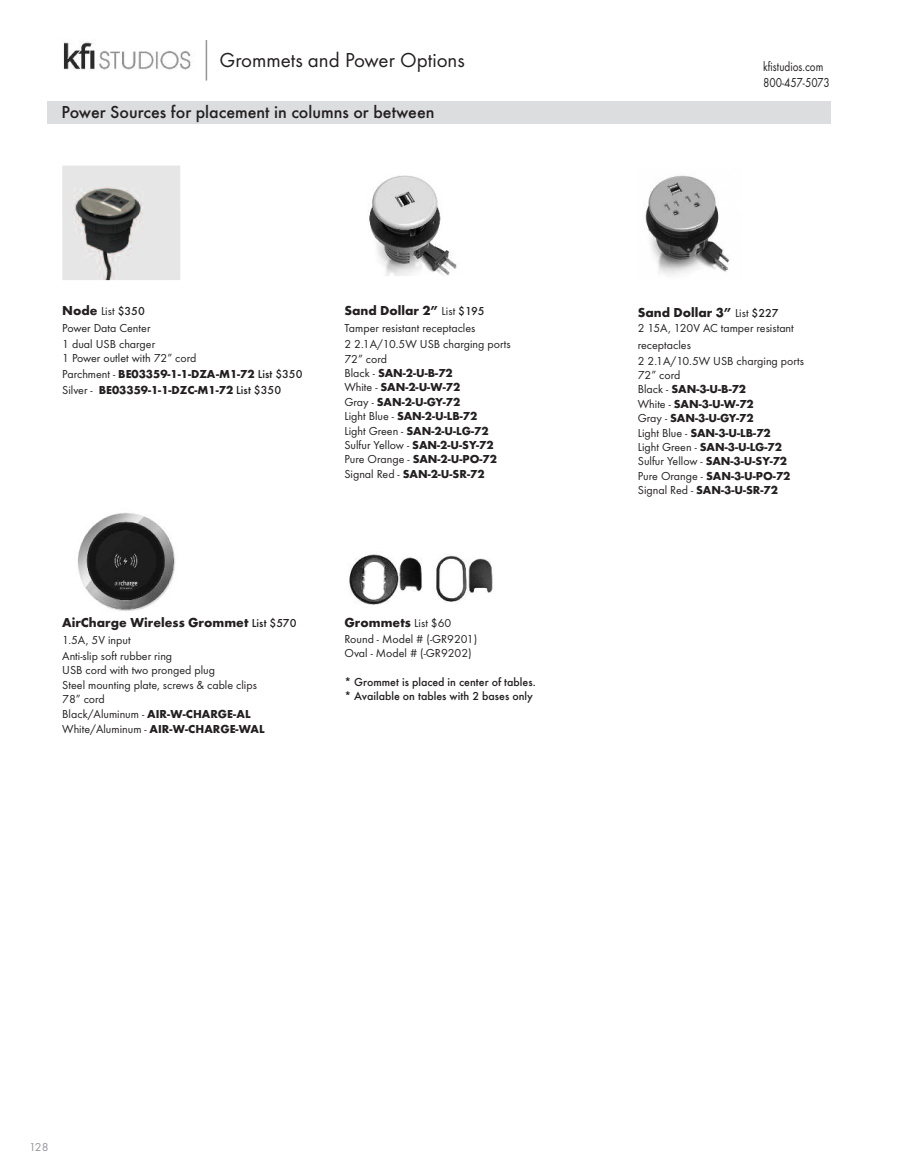
<style>
.page{position:relative;width:905px;height:1175px;background:#fff}
.page>*{position:absolute;margin:0;border:0;box-sizing:border-box;transform-origin:0 0}
.t1{font:21px "Futura T";color:#231f20}
.t2{font:500 18px "Futura T";color:#231f20}
.t3{font:700 13.5px "Futura T";color:#231f20}
.t4{font:13.5px/16.2px "Futura T";color:#231f20;scale:.83 1}
.t5{font:700 12px/14.4px "Futura T";color:#231f20}
.t6{font:12px/14.7px "Futura T";color:#231f20}
.t7{font:500 12px/14.4px "Futura T";color:#231f20}
.t8{font:12px "Futura T";color:#939598}
.s1{font-weight:400;font-size:12px}
.s2{font-weight:500;font-size:12px}
.s3{font-weight:400}
.s4{font-weight:500}
.s5{font-weight:700}
</style>
<div class="page">
<img style="left:349px;top:554px;width:73px;height:51px">
<img style="left:436px;top:555px;width:57px;height:47px">
<img style="left:645px;top:175px;width:85px;height:101px">
<img style="left:62px;top:166px;width:118px;height:114px">
<div style="left:47px;top:101px;width:783px;height:22px;background:#dcdddf"></div>
<img style="left:368px;top:175px;width:89px;height:101px">
<img style="left:63px;top:42px;width:128px;height:28px">
<hr style="left:206px;top:40px;width:1px;height:41px;background:#939598">
<img style="left:77px;top:513px;width:99px;height:98px">
<h1 class="t1" style="left:219px;top:47px;width:247px">Grommets and Power Options</h1>
<p class="t4" style="left:763px;top:58px;width:82px">kfistudios.com<br>800-457-5073</p>
<h2 class="t2" style="left:62px;top:101px;width:374px">Power Sources for placement in columns or between</h2>
<p class="t3" style="left:62px;top:302px;width:84px">Node <span class="s1">List</span> <span class="s2">$350</span></p>
<p class="t6" style="left:62px;top:320px;width:95px;line-height:16px">Power Data Center<br>1 dual USB charger</p>
<p class="t5" style="left:62px;top:350px;width:242px;line-height:15.8px"><span class="s3">1 Power outlet with 72” cord<br>Parchment -</span> BE03359-1-1-DZA-M1-72 <span class="s4">List $350<br></span><span class="s3">Silver -</span> BE03359-1-1-DZC-M1-72 <span class="s4">List $350</span></p>
<p class="t3" style="left:344px;top:302px;width:142px">Sand Dollar 2” <span class="s1">List</span> <span class="s2">$195</span></p>
<p class="t6" style="left:344px;top:320px;width:168px;line-height:16px">Tamper resistant receptacles<br>2 2.1A/10.5W USB charging ports</p>
<p class="t5" style="left:344px;top:351px;width:154px"><span class="s3">72” cord<br>Black -</span> SAN-2-U-B-72<br><span class="s3">White -</span> SAN-2-U-W-72<br><span class="s3">Gray -</span> SAN-2-U-GY-72<br><span class="s3">Light Blue -</span> SAN-2-U-LB-72<br><span class="s3">Light Green -</span> SAN-2-U-LG-72<br><span class="s3">Sulfur Yellow -</span> SAN-2-U-SY-72<br><span class="s3">Pure Orange -</span> SAN-2-U-PO-72<br><span class="s3">Signal Red -</span> SAN-2-U-SR-72</p>
<p class="t3" style="left:62px;top:614px;width:236px">AirCharge Wireless Grommet <span class="s2">List $570</span></p>
<p class="t6" style="left:62px;top:632px;width:111px;line-height:16px">1.5A, 5V input<br>Anti-slip soft rubber ring</p>
<p class="t6" style="left:62px;top:663px;width:204px">USB cord with two pronged plug<br>Steel mounting plate, screws &amp; cable clips<br>78” cord<br>Black/Aluminum - <span class="s5">AIR-W-CHARGE-AL<br></span>White/Aluminum - <span class="s5">AIR-W-CHARGE-WAL</span></p>
<p class="t3" style="left:344px;top:615px;width:108px">Grommets <span class="s1">List $60</span></p>
<p class="t6" style="left:344px;top:631px;width:134px">Round - Model # (-GR9201)<br>Oval - Model # (-GR9202)</p>
<p class="t7" style="left:344px;top:674px;width:193px">* Grommet is placed in center of tables. * Available on tables with 2 bases only</p>
<p class="t3" style="left:637px;top:304px;width:142px">Sand Dollar 3” <span class="s1">List</span> <span class="s2">$227</span></p>
<p class="t6" style="left:637px;top:320px;width:168px;line-height:16.2px">2 15A, 120V AC tamper resistant receptacles<br>2 2.1A/10.5W USB charging ports</p>
<p class="t5" style="left:637px;top:368px;width:154px"><span class="s3">72” cord<br>Black -</span> SAN-3-U-B-72<br><span class="s3">White -</span> SAN-3-U-W-72<br><span class="s3">Gray -</span> SAN-3-U-GY-72<br><span class="s3">Light Blue -</span> SAN-3-U-LB-72<br><span class="s3">Light Green -</span> SAN-3-U-LG-72<br><span class="s3">Sulfur Yellow -</span> SAN-3-U-SY-72<br><span class="s3">Pure Orange -</span> SAN-3-U-PO-72<br><span class="s3">Signal Red -</span> SAN-3-U-SR-72</p>
<p class="t8" style="left:29px;top:1139px;width:21px">128</p>
</div>
